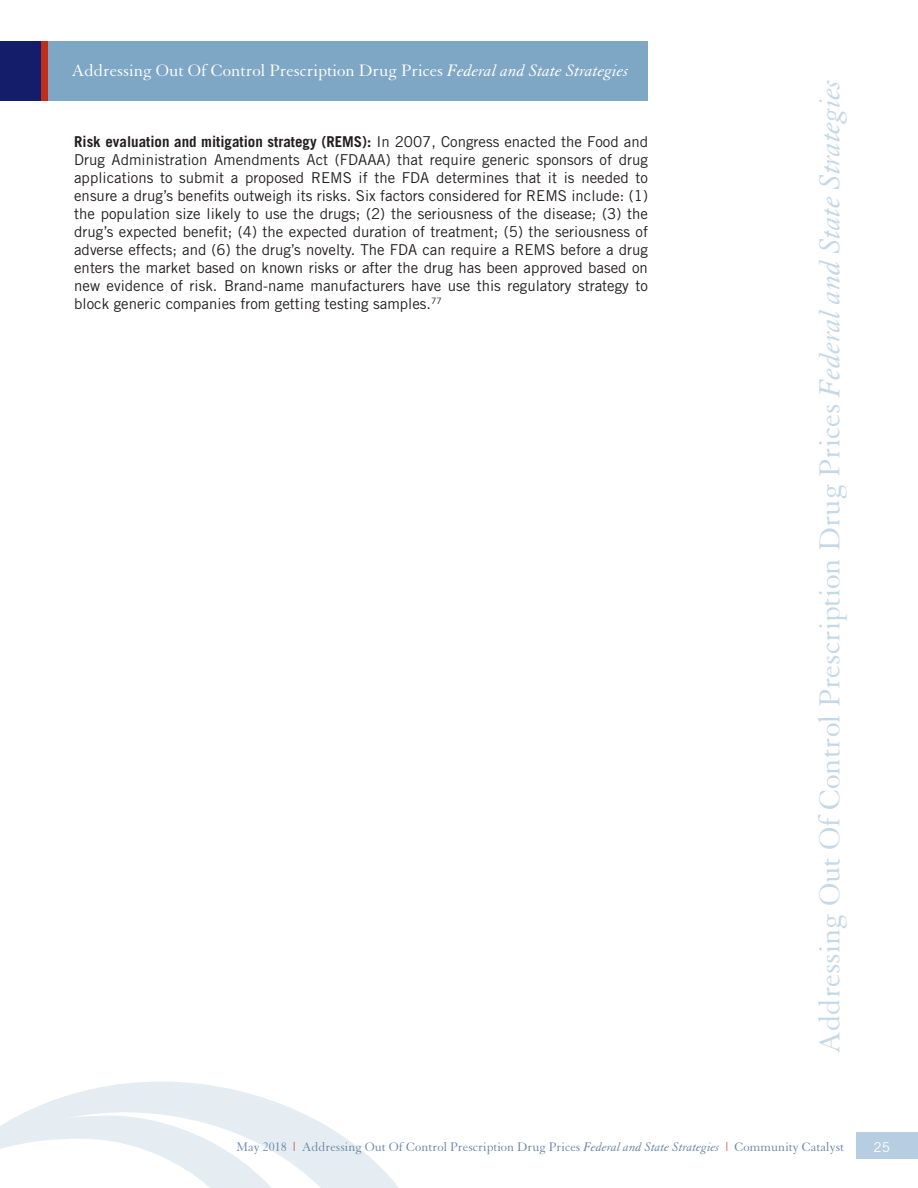
<style>
.page{position:relative;width:918px;height:1188px;background:#fff}
.page>*{position:absolute;margin:0;border:0;box-sizing:border-box;transform-origin:0 0}
.t1{font:31.5px "Granjon";color:#c4d8e6}
.t2{font:18px "Granjon";color:#fff}
.t3{font:15px/18px "Trade Gothic";color:#231f20;text-align:justify}
.t4{font:13.5px "Granjon";color:#6986a8}
.t5{font:13.5px "Trade Gothic";color:#fff}
.s1{font-style:italic}
.s2{font-weight:700}
.s3{color:#c02d19}
</style>
<div class="page">
<svg style="left:18px;top:1081px;width:381px;height:107px;fill:#eaf1f5"></svg>
<svg style="left:0;top:1116px;width:314px;height:72px"></svg>
<div style="left:0;top:42px;width:648px;height:59px;background:#7ea7c5"></div>
<div style="left:0;top:42px;width:48px;height:59px;background:#c02d19"></div>
<div style="left:0;top:42px;width:40px;height:59px;background:#131d6a"></div>
<div style="left:857px;top:1133px;width:61px;height:26px;background:#b7cee0"></div>
<p class="t2" style="left:72px;top:61px;width:559px">Addressing Out Of Control Prescription Drug Prices <span class="s1">Federal and State Strategies</span></p>
<p class="t3" style="left:74px;top:132px;width:575px"><span class="s2">Risk evaluation and mitigation strategy (REMS):</span> In 2007, Congress enacted the Food and Drug Administration Amendments Act (FDAAA) that require generic sponsors of drug applications to submit a proposed REMS if the FDA determines that it is needed to ensure a drug’s benefits outweigh its risks. Six factors considered for REMS include: (1) the population size likely to use the drugs; (2) the seriousness of the disease; (3) the drug’s expected benefit; (4) the expected duration of treatment; (5) the seriousness of adverse effects; and (6) the drug’s novelty. The FDA can require a REMS before a drug enters the market based on known risks or after the drug has been approved based on new evidence of risk. Brand-name manufacturers have use this regulatory strategy to block generic companies from getting testing samples.<sup>77</sup></p>
<h1 class="t1" style="left:813px;top:1054px;width:978px;rotate:-90deg">Addressing Out Of Control Prescription Drug Prices <span class="s1">Federal and State Strategies</span></h1>
<p class="t4" style="left:237px;top:1140px;width:609px">May 2018 <span class="s3">|</span> Addressing Out Of Control Prescription Drug Prices <span class="s1">Federal and State Strategies</span> <span class="s3">|</span> Community Catalyst</p>
<p class="t5" style="left:874px;top:1139px;width:18px">25</p>
</div>
